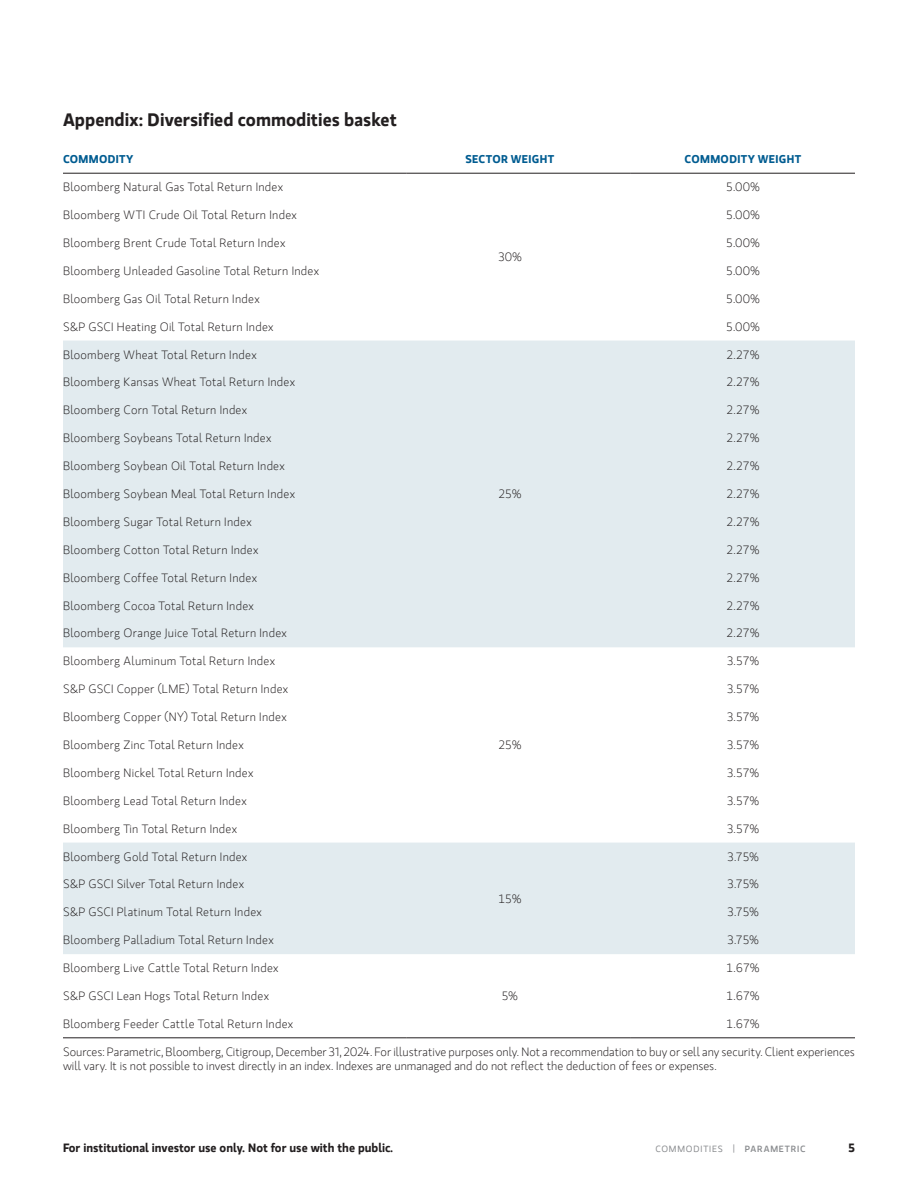
<style>
.page{position:relative;width:918px;height:1188px;background:#fff}
.page>*{position:absolute;margin:0;border:0;box-sizing:border-box;transform-origin:0 0}
.Body_Head{font:700 18px "MS Gloriola II Std";color:#231f20}
.Table_Data_Left{font:300 12px "MS Gloriola II Std";letter-spacing:.02em;color:#231f20}
.Source{font:300 12px/13.5px "MS Gloriola II Std";color:#231f20}
.t1{font:700 12px "MS Gloriola II Std";color:#231f20}
.Table_Header__Left{font:700 11.25px "MS Gloriola II Std";letter-spacing:.035em;color:#005c91}
.t2{font:9px "MS Gloriola II Std";letter-spacing:.09em;color:#8b8d90}
.s1{font-weight:500}
</style>
<div class="page">
<svg style="left:63px;top:341px;width:792px;height:613px;fill:#e2ebef"></svg>
<hr style="left:63px;top:173px;width:344px;height:1px;background:#231f20">
<hr style="left:407px;top:173px;width:224px;height:1px;background:#231f20">
<hr style="left:631px;top:173px;width:224px;height:1px;background:#231f20">
<hr style="left:407px;top:1038px;width:224px;height:1px;background:#231f20">
<hr style="left:63px;top:1038px;width:344px;height:1px;background:#231f20">
<hr style="left:631px;top:1038px;width:224px;height:1px;background:#231f20">
<p class="Body_Head" style="left:63px;top:107px;width:335px">Appendix: Diversified commodities basket</p>
<p class="Table_Header__Left" style="left:63px;top:151px;width:72px">COMMODITY</p>
<p class="Table_Header__Left" style="left:465px;top:151px;width:90px">SECTOR WEIGHT</p>
<p class="Table_Header__Left" style="left:685px;top:151px;width:118px">COMMODITY WEIGHT</p>
<p class="Table_Data_Left" style="left:63px;top:179px;width:222px">Bloomberg Natural Gas Total Return Index</p>
<p class="Table_Data_Left" style="left:726px;top:179px;width:35px">5.00%</p>
<p class="Table_Data_Left" style="left:63px;top:207px;width:235px">Bloomberg WTI Crude Oil Total Return Index</p>
<p class="Table_Data_Left" style="left:726px;top:207px;width:35px">5.00%</p>
<p class="Table_Data_Left" style="left:63px;top:235px;width:224px">Bloomberg Brent Crude Total Return Index</p>
<p class="Table_Data_Left" style="left:726px;top:235px;width:35px">5.00%</p>
<p class="Table_Data_Left" style="left:63px;top:263px;width:258px">Bloomberg Unleaded Gasoline Total Return Index</p>
<p class="Table_Data_Left" style="left:726px;top:263px;width:35px">5.00%</p>
<p class="Table_Data_Left" style="left:63px;top:291px;width:198px">Bloomberg Gas Oil Total Return Index</p>
<p class="Table_Data_Left" style="left:726px;top:291px;width:35px">5.00%</p>
<p class="Table_Data_Left" style="left:63px;top:319px;width:212px">S&amp;P GSCI Heating Oil Total Return Index</p>
<p class="Table_Data_Left" style="left:726px;top:319px;width:35px">5.00%</p>
<p class="Table_Data_Left" style="left:63px;top:346px;width:195px">Bloomberg Wheat Total Return Index</p>
<p class="Table_Data_Left" style="left:498px;top:249px;width:25px">30%</p>
<p class="Table_Data_Left" style="left:727px;top:346px;width:34px">2.27%</p>
<p class="Table_Data_Left" style="left:63px;top:374px;width:234px">Bloomberg Kansas Wheat Total Return Index</p>
<p class="Table_Data_Left" style="left:727px;top:374px;width:34px">2.27%</p>
<p class="Table_Data_Left" style="left:63px;top:402px;width:186px">Bloomberg Corn Total Return Index</p>
<p class="Table_Data_Left" style="left:727px;top:402px;width:34px">2.27%</p>
<p class="Table_Data_Left" style="left:63px;top:430px;width:210px">Bloomberg Soybeans Total Return Index</p>
<p class="Table_Data_Left" style="left:727px;top:430px;width:34px">2.27%</p>
<p class="Table_Data_Left" style="left:63px;top:458px;width:223px">Bloomberg Soybean Oil Total Return Index</p>
<p class="Table_Data_Left" style="left:727px;top:458px;width:34px">2.27%</p>
<p class="Table_Data_Left" style="left:63px;top:486px;width:234px">Bloomberg Soybean Meal Total Return Index</p>
<p class="Table_Data_Left" style="left:727px;top:486px;width:34px">2.27%</p>
<p class="Table_Data_Left" style="left:63px;top:514px;width:190px">Bloomberg Sugar Total Return Index</p>
<p class="Table_Data_Left" style="left:727px;top:514px;width:34px">2.27%</p>
<p class="Table_Data_Left" style="left:63px;top:542px;width:197px">Bloomberg Cotton Total Return Index</p>
<p class="Table_Data_Left" style="left:727px;top:542px;width:34px">2.27%</p>
<p class="Table_Data_Left" style="left:63px;top:570px;width:195px">Bloomberg Coffee Total Return Index</p>
<p class="Table_Data_Left" style="left:727px;top:570px;width:34px">2.27%</p>
<p class="Table_Data_Left" style="left:63px;top:597px;width:192px">Bloomberg Cocoa Total Return Index</p>
<p class="Table_Data_Left" style="left:727px;top:597px;width:34px">2.27%</p>
<p class="Table_Data_Left" style="left:63px;top:625px;width:225px">Bloomberg Orange Juice Total Return Index</p>
<p class="Table_Data_Left" style="left:727px;top:625px;width:34px">2.27%</p>
<p class="Table_Data_Left" style="left:63px;top:653px;width:214px">Bloomberg Aluminum Total Return Index</p>
<p class="Table_Data_Left" style="left:498px;top:486px;width:24px">25%</p>
<p class="Table_Data_Left" style="left:727px;top:653px;width:34px">3.57%</p>
<p class="Table_Data_Left" style="left:63px;top:681px;width:227px">S&amp;P GSCI Copper (LME) Total Return Index</p>
<p class="Table_Data_Left" style="left:727px;top:681px;width:34px">3.57%</p>
<p class="Table_Data_Left" style="left:63px;top:709px;width:225px">Bloomberg Copper (NY) Total Return Index</p>
<p class="Table_Data_Left" style="left:727px;top:709px;width:34px">3.57%</p>
<p class="Table_Data_Left" style="left:63px;top:737px;width:182px">Bloomberg Zinc Total Return Index</p>
<p class="Table_Data_Left" style="left:727px;top:737px;width:34px">3.57%</p>
<p class="Table_Data_Left" style="left:63px;top:765px;width:192px">Bloomberg Nickel Total Return Index</p>
<p class="Table_Data_Left" style="left:727px;top:765px;width:34px">3.57%</p>
<p class="Table_Data_Left" style="left:63px;top:793px;width:185px">Bloomberg Lead Total Return Index</p>
<p class="Table_Data_Left" style="left:727px;top:793px;width:34px">3.57%</p>
<p class="Table_Data_Left" style="left:63px;top:821px;width:176px">Bloomberg Tin Total Return Index</p>
<p class="Table_Data_Left" style="left:727px;top:821px;width:34px">3.57%</p>
<p class="Table_Data_Left" style="left:63px;top:848px;width:186px">Bloomberg Gold Total Return Index</p>
<p class="Table_Data_Left" style="left:498px;top:891px;width:24px">15%</p>
<p class="Table_Data_Left" style="left:498px;top:737px;width:24px">25%</p>
<p class="Table_Data_Left" style="left:727px;top:848px;width:33px">3.75%</p>
<p class="Table_Data_Left" style="left:63px;top:876px;width:183px">S&amp;P GSCI Silver Total Return Index</p>
<p class="Table_Data_Left" style="left:727px;top:876px;width:33px">3.75%</p>
<p class="Table_Data_Left" style="left:63px;top:904px;width:200px">S&amp;P GSCI Platinum Total Return Index</p>
<p class="Table_Data_Left" style="left:727px;top:904px;width:33px">3.75%</p>
<p class="Table_Data_Left" style="left:63px;top:932px;width:212px">Bloomberg Palladium Total Return Index</p>
<p class="Table_Data_Left" style="left:727px;top:932px;width:33px">3.75%</p>
<p class="Table_Data_Left" style="left:63px;top:960px;width:217px">Bloomberg Live Cattle Total Return Index</p>
<p class="Table_Data_Left" style="left:502px;top:988px;width:17px">5%</p>
<p class="Table_Data_Left" style="left:727px;top:960px;width:34px">1.67%</p>
<p class="Table_Data_Left" style="left:63px;top:988px;width:208px">S&amp;P GSCI Lean Hogs Total Return Index</p>
<p class="Table_Data_Left" style="left:727px;top:988px;width:34px">1.67%</p>
<p class="Table_Data_Left" style="left:63px;top:1016px;width:232px">Bloomberg Feeder Cattle Total Return Index</p>
<p class="Table_Data_Left" style="left:727px;top:1016px;width:34px">1.67%</p>
<p class="Source" style="left:63px;top:1045px;width:794px">Sources: Parametric, Bloomberg, Citigroup, December 31, 2024. For illustrative purposes only. Not a recommendation to buy or sell any security. Client experiences will vary. It is not possible to invest directly in an index. Indexes are unmanaged and do not reflect the deduction of fees or expenses.</p>
<p class="t1" style="left:63px;top:1139px;width:332px">For institutional investor use only. Not for use with the public.</p>
<p class="t2" style="left:655px;top:1143px;width:152px">COMMODITIES | <span class="s1">PARAMETRIC</span></p>
<p class="t1" style="left:849px;top:1139px;width:8px">5</p>
</div>
